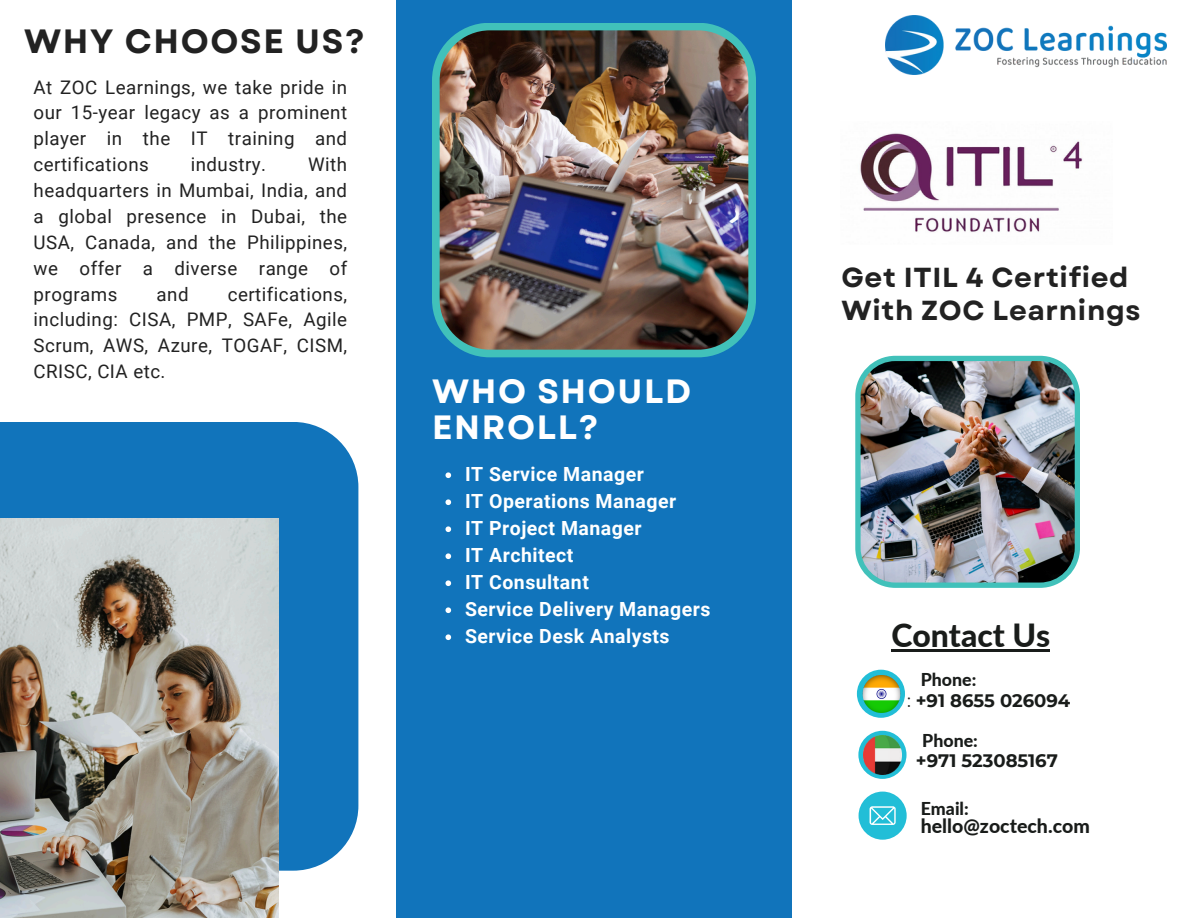
<style>
.page{position:relative;width:1188px;height:918px;background:#fff}
.page>*{position:absolute;margin:0;border:0;box-sizing:border-box;transform-origin:0 0}
.t1{font:700 33.6px/36px "Garet";letter-spacing:.05em;color:#fff}
.t2{font:700 33.6px "Garet";letter-spacing:.05em;color:#222}
.t3{font:800 31.95px "Lato";color:#191c1a}
.t4{font:700 27.45px/32.7px "Garet";letter-spacing:.025em;color:#222}
.t5{font:700 19.5px "Roboto";letter-spacing:.025em;color:#fff}
.t6{font:800 19.5px "Lato";color:#191c1a}
.t7{font:18.75px/25.8px "Roboto";letter-spacing:.025em;color:#222;text-align:justify}
.t8{font:700 18px "Montserrat";color:#191c1a}
.t9{font:800 17.7px "Lato";color:#191c1a}
.s1{font-weight:400}
</style>
<div class="page">
<div style="left:396px;top:0;width:396px;height:918px;background:#1174bb"></div>
<img style="left:432px;top:23px;width:324px;height:334px">
<img style="left:855px;top:356px;width:225px;height:232px">
<div style="left:0;top:422px;width:358px;height:449px;background:#1174bb"></div>
<img style="left:0;top:518px;width:279px;height:400px">
<img style="left:886px;top:16px;width:280px;height:58px">
<div style="left:857px;top:670px;width:48px;height:48px;background:#22bed7;border-radius:50%"></div>
<img style="left:856px;top:676px;width:49px;height:37px">
<svg style="left:858px;top:731px;width:49px;height:48px"></svg>
<img style="left:863px;top:736px;width:39px;height:38px">
<div style="left:859px;top:792px;width:48px;height:48px;background:#22bed7;border-radius:50%"></div>
<svg style="left:870px;top:806px;width:25px;height:19px"></svg>
<img style="left:860px;top:133px;width:223px;height:99px">
<svg style="left:446px;top:472px;width:5px;height:6px"></svg>
<svg style="left:446px;top:499px;width:5px;height:6px"></svg>
<svg style="left:446px;top:526px;width:5px;height:6px"></svg>
<svg style="left:446px;top:553px;width:5px;height:6px"></svg>
<svg style="left:446px;top:580px;width:5px;height:6px"></svg>
<svg style="left:446px;top:607px;width:5px;height:6px"></svg>
<svg style="left:446px;top:634px;width:5px;height:6px"></svg>
<hr style="left:891px;top:650px;width:159px;height:2px;background:#191c1a">
<p class="t2" style="left:24px;top:17px;width:342px">WHY CHOOSE US?</p>
<h2 class="t7" style="left:34px;top:74px;width:315px">At ZOC Learnings, we take pride in our 15-year legacy as a prominent player in the IT training and certifications</h2>
<h2 class="t7" style="left:34px;top:152px;width:315px;text-indent:275px">With headquarters in Mumbai, India, and a global presence in Dubai, the USA, Canada, and the Philippines, we offer a diverse range of programs</h2>
<h2 class="t7" style="left:191px;top:152px;width:77px">industry.</h2>
<h2 class="t7" style="left:34px;top:281px;width:315px;text-indent:194px">certifications, including: CISA, PMP, SAFe, Agile Scrum, AWS, Azure, TOGAF, CISM, CRISC, CIA etc.</h2>
<h2 class="t7" style="left:157px;top:281px;width:34px">and</h2>
<p class="t1" style="left:432px;top:373px;width:261px">WHO SHOULD<br>ENROLL?</p>
<p class="t5" style="left:465px;top:463px;width:180px">IT Service Manager</p>
<p class="t5" style="left:465px;top:490px;width:213px">IT Operations Manager</p>
<p class="t5" style="left:465px;top:517px;width:178px">IT Project Manager</p>
<p class="t5" style="left:465px;top:544px;width:110px">IT Architect</p>
<p class="t5" style="left:465px;top:571px;width:125px">IT Consultant</p>
<p class="t5" style="left:465px;top:598px;width:247px">Service Delivery Managers</p>
<h3 class="t5" style="left:465px;top:625px;width:206px">Service Desk Analysts</h3>
<h4 class="t4" style="left:842px;top:262px;width:301px">Get ITIL 4 Certified<br>With ZOC Learnings</h4>
<p class="t3" style="left:891px;top:616px;width:160px">Contact Us</p>
<h4 class="t9" style="left:921px;top:669px;width:57px">Phone:</h4>
<p class="t8" style="left:907px;top:690px;width:165px"><span class="s1">:</span> +91 8655 026094</p>
<p class="t9" style="left:922px;top:730px;width:57px">Phone:</p>
<h4 class="t8" style="left:916px;top:750px;width:143px">+971 523085167</h4>
<p class="t9" style="left:921px;top:798px;width:49px">Email:</p>
<p class="t6" style="left:921px;top:814px;width:171px">hello@zoctech.com</p>
</div>
